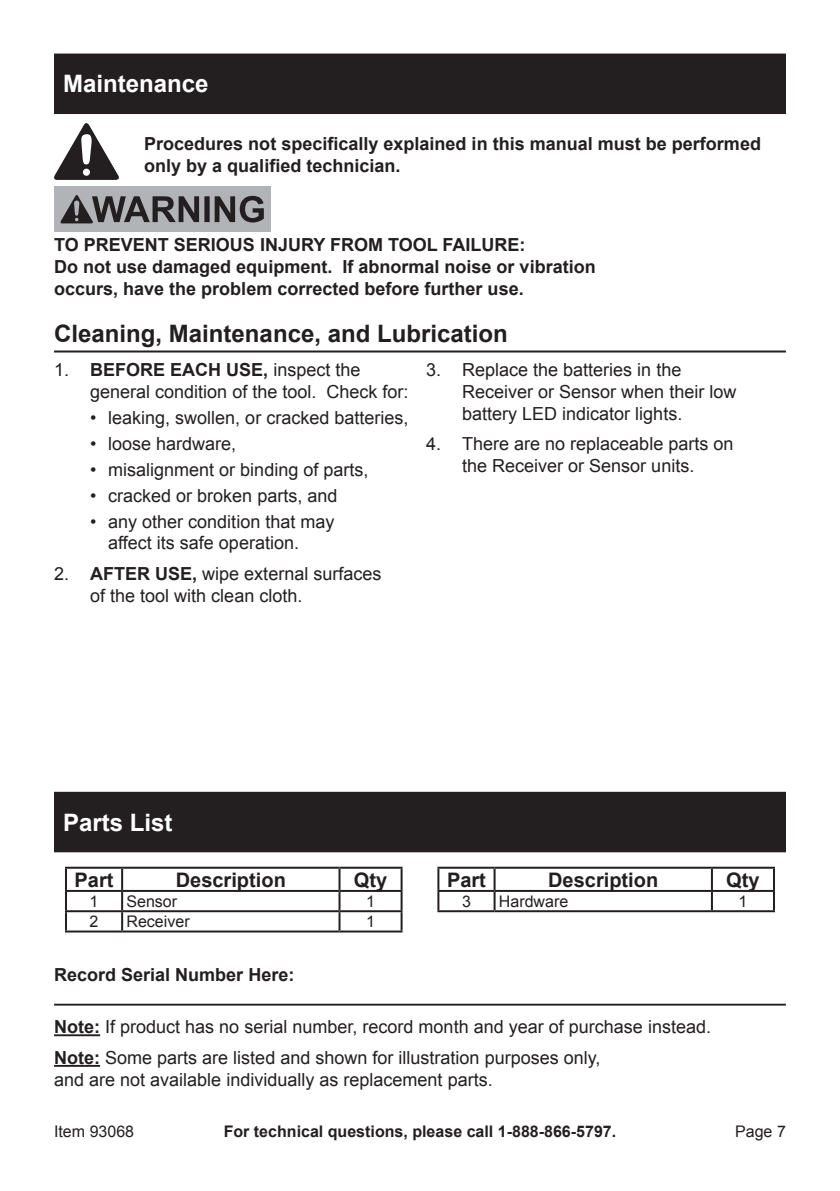
<style>
.page{position:relative;width:840px;height:1191px;background:#fff}
.page>*{position:absolute;margin:0;border:0;box-sizing:border-box;transform-origin:0 0}
.Header_0931{font:700 24px "Arial";color:#231f20}
.Section_Headers_0931{font:700 24px "Arial";color:#fff}
.Table_Heading{font:700 20px "Arial";color:#231f20}
.Note{font:18px/21.6px "Arial";color:#231f20}
.Safety_Section_Messa{font:700 18px/21.6px "Arial";color:#231f20}
.Indented_no_list{font:700 18px/21.6px "Arial";color:#231f20}
.t1{font:700 16px "Arial";color:#231f20}
.Table_Text{font:16px "Arial";color:#231f20}
.Table_____Qty{font:16px "Arial";color:#231f20}
.s1{font-weight:700}
</style>
<div class="page">
<div style="left:54px;top:792px;width:731px;height:60px;background:#231f20"></div>
<hr style="left:65px;top:868px;width:2px;height:22px;background:#231f20">
<hr style="left:121px;top:868px;width:2px;height:22px;background:#231f20">
<hr style="left:338px;top:868px;width:2px;height:22px;background:#231f20">
<hr style="left:400px;top:868px;width:2px;height:22px;background:#231f20">
<hr style="left:65px;top:890px;width:57px;height:2px;background:#231f20">
<hr style="left:122px;top:890px;width:217px;height:2px;background:#231f20">
<hr style="left:339px;top:890px;width:63px;height:2px;background:#231f20">
<hr style="left:65px;top:910px;width:57px;height:2px;background:#231f20">
<svg style="left:65px;top:892px;width:2px;height:38px"></svg>
<hr style="left:122px;top:910px;width:217px;height:2px;background:#231f20">
<svg style="left:121px;top:892px;width:2px;height:38px"></svg>
<hr style="left:339px;top:910px;width:63px;height:2px;background:#231f20">
<svg style="left:338px;top:892px;width:2px;height:38px"></svg>
<svg style="left:400px;top:892px;width:2px;height:38px"></svg>
<hr style="left:65px;top:930px;width:57px;height:2px;background:#231f20">
<hr style="left:122px;top:930px;width:217px;height:2px;background:#231f20">
<hr style="left:339px;top:930px;width:63px;height:2px;background:#231f20">
<hr style="left:65px;top:866px;width:57px;height:2px;background:#231f20">
<hr style="left:122px;top:866px;width:217px;height:2px;background:#231f20">
<hr style="left:339px;top:866px;width:63px;height:2px;background:#231f20">
<hr style="left:437px;top:868px;width:2px;height:22px;background:#231f20">
<hr style="left:493px;top:868px;width:2px;height:22px;background:#231f20">
<hr style="left:710px;top:868px;width:2px;height:22px;background:#231f20">
<hr style="left:772px;top:868px;width:2px;height:22px;background:#231f20">
<hr style="left:437px;top:890px;width:57px;height:2px;background:#231f20">
<svg style="left:437px;top:892px;width:2px;height:18px"></svg>
<hr style="left:494px;top:890px;width:217px;height:2px;background:#231f20">
<svg style="left:493px;top:892px;width:2px;height:18px"></svg>
<hr style="left:711px;top:890px;width:63px;height:2px;background:#231f20">
<svg style="left:710px;top:892px;width:2px;height:18px"></svg>
<svg style="left:773px;top:892px;width:1px;height:18px"></svg>
<hr style="left:437px;top:910px;width:57px;height:2px;background:#231f20">
<hr style="left:494px;top:910px;width:217px;height:2px;background:#231f20">
<hr style="left:711px;top:910px;width:63px;height:2px;background:#231f20">
<hr style="left:437px;top:866px;width:57px;height:2px;background:#231f20">
<hr style="left:494px;top:866px;width:217px;height:2px;background:#231f20">
<hr style="left:711px;top:866px;width:63px;height:2px;background:#231f20">
<hr style="left:54px;top:1003px;width:731px;height:2px;background:#231f20">
<hr style="left:54px;top:1034px;width:46px;height:2px;background:#231f20">
<hr style="left:54px;top:1065px;width:46px;height:1px;background:#231f20">
<div style="left:54px;top:54px;width:731px;height:60px;background:#231f20"></div>
<svg style="left:54px;top:123px;width:65px;height:57px"></svg>
<div style="left:54px;top:187px;width:216px;height:45px;background:#b2b3b7"></div>
<svg style="left:60px;top:195px;width:204px;height:28px"></svg>
<hr style="left:54px;top:350px;width:731px;height:2px;background:#231f20">
<p class="Section_Headers_0931" style="left:63px;top:68px;width:147px">Maintenance</p>
<p class="Indented_no_list" style="left:144px;top:133px;width:618px">Procedures not specifically explained in this manual must be performed only by a qualified technician.</p>
<p class="Safety_Section_Messa" style="left:54px;top:235px;width:543px">TO PREVENT SERIOUS INJURY FROM TOOL FAILURE:<br>Do not use damaged equipment. If abnormal noise or vibration occurs, have the problem corrected before further use.</p>
<p class="Header_0931" style="left:54px;top:317px;width:455px">Cleaning, Maintenance, and Lubrication</p>
<p class="Note" style="left:90px;top:359px;width:320px;text-indent:-36px">1. <span class="s1">BEFORE EACH USE,</span> inspect the general condition of the tool. Check for:</p>
<p class="Note" style="left:90px;top:407px;width:320px">• leaking, swollen, or cracked batteries,</p>
<p class="Note" style="left:90px;top:433px;width:148px">• loose hardware,</p>
<p class="Note" style="left:90px;top:459px;width:280px">• misalignment or binding of parts,</p>
<p class="Note" style="left:90px;top:485px;width:249px">• cracked or broken parts, and</p>
<p class="Note" style="left:108px;top:511px;width:228px;text-indent:-18px">• any other condition that may affect its safe operation.</p>
<p class="Note" style="left:90px;top:563px;width:293px;text-indent:-36px">2. <span class="s1">AFTER USE,</span> wipe external surfaces of the tool with clean cloth.</p>
<p class="Note" style="left:462px;top:359px;width:276px;text-indent:-36px">3. Replace the batteries in the<br>Receiver or Sensor when their low battery LED indicator lights.</p>
<p class="Note" style="left:426px;top:433px;width:309px;text-align:center">4. There are no replaceable parts on the Receiver or Sensor units.</p>
<p class="Section_Headers_0931" style="left:63px;top:806px;width:111px">Parts List</p>
<p class="Table_Heading" style="left:75px;top:866px;width:40px">Part</p>
<p class="Table_Heading" style="left:176px;top:866px;width:112px">Description</p>
<p class="Table_Heading" style="left:353px;top:866px;width:35px">Qty</p>
<p class="Table_____Qty" style="left:90px;top:890px;width:10px">1</p>
<p class="Table_Text" style="left:126px;top:890px;width:52px">Sensor</p>
<p class="Table_Text" style="left:366px;top:890px;width:10px">1</p>
<p class="Table_____Qty" style="left:90px;top:911px;width:10px">2</p>
<p class="Table_Text" style="left:126px;top:911px;width:65px">Receiver</p>
<p class="Table_Text" style="left:366px;top:911px;width:10px">1</p>
<p class="Table_Heading" style="left:447px;top:866px;width:40px">Part</p>
<p class="Table_Heading" style="left:548px;top:866px;width:112px">Description</p>
<p class="Table_Heading" style="left:725px;top:866px;width:35px">Qty</p>
<p class="Table_____Qty" style="left:462px;top:890px;width:10px">3</p>
<p class="Table_Text" style="left:498px;top:890px;width:71px">Hardware</p>
<p class="Table_Text" style="left:738px;top:890px;width:10px">1</p>
<p class="Safety_Section_Messa" style="left:54px;top:964px;width:242px">Record Serial Number Here:</p>
<p class="Note" style="left:54px;top:1016px;width:658px"><span class="s1">Note:</span> If product has no serial number, record month and year of purchase instead.</p>
<p class="Note" style="left:54px;top:1047px;width:547px"><span class="s1">Note:</span> Some parts are listed and shown for illustration purposes only, and are not available individually as replacement parts.</p>
<p class="Table_Text" style="left:54px;top:1120px;width:82px">Item 93068</p>
<p class="t1" style="left:223px;top:1120px;width:394px">For technical questions, please call 1-888-866-5797.</p>
<p class="Table_Text" style="left:734px;top:1120px;width:52px">Page 7</p>
</div>
